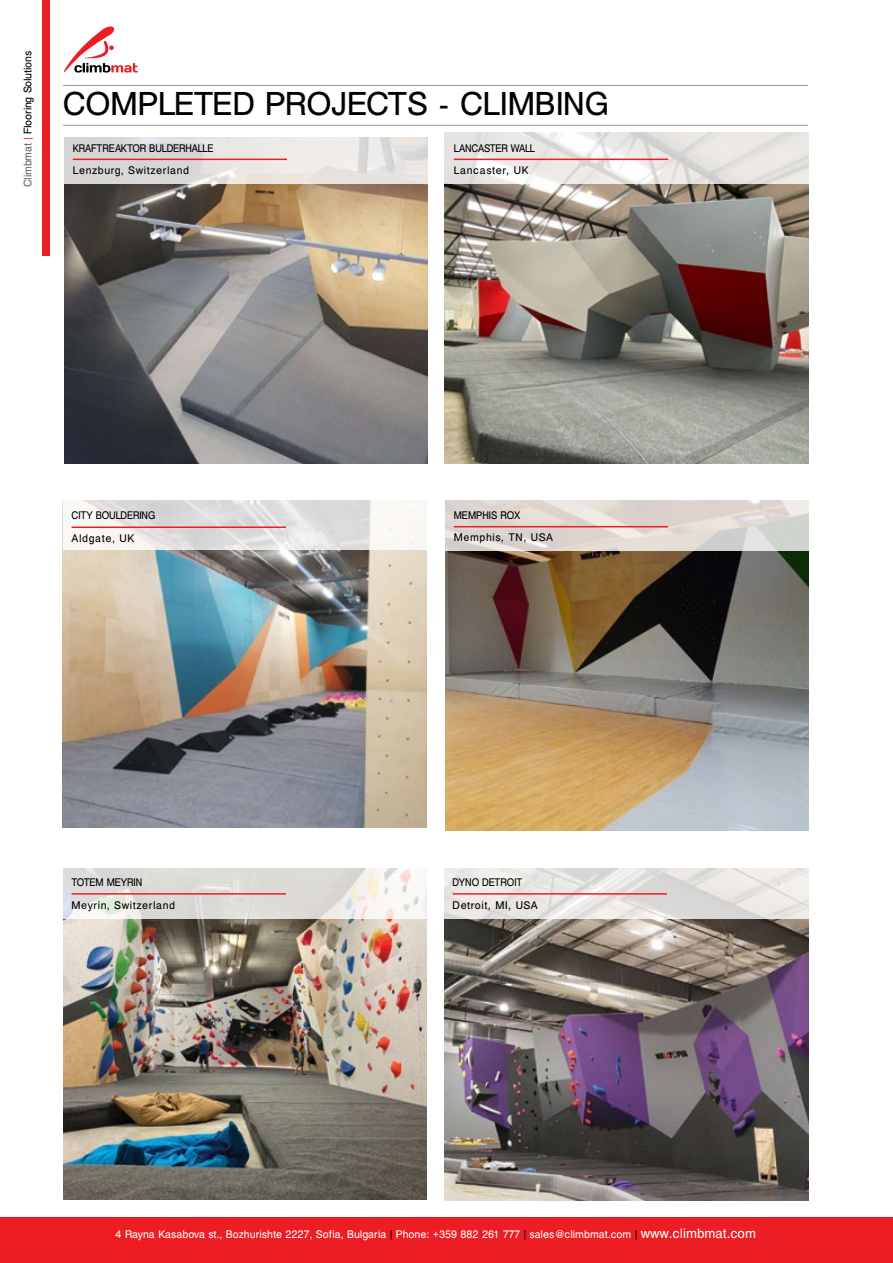
<style>
.page{position:relative;width:893px;height:1263px;background:#fff}
.page>*{position:absolute;margin:0;border:0;box-sizing:border-box;transform-origin:0 0}
.t1{font:36px "Helen Bg";color:#000}
.t2{font:12px "Helen Bg";color:#fff}
.t3{font:12px "Helen Bg";letter-spacing:.05em;color:#000}
.t4{font:12px "Helen Bg";color:#000;scale:.9 1}
.t5{font:12px "Helen Bg";letter-spacing:-.02em;color:#000;scale:.9 1}
.t6{font:12px "Helen Bg";color:#000}
.s1{color:#636466}
.s2{color:#ed1d24}
.s3{color:#000}
.s4{font-size:15px}
</style>
<div class="page">
<div style="left:42px;top:0;width:8px;height:256px;background:#ed1d24"></div>
<svg style="left:63px;top:26px;width:75px;height:47px"></svg>
<img style="left:444px;top:918px;width:364px;height:282px">
<img style="left:64px;top:184px;width:363px;height:279px">
<img style="left:444px;top:184px;width:364px;height:279px">
<hr style="left:63px;top:125px;width:745px;height:1px;background:#939598">
<hr style="left:63px;top:85px;width:745px;height:1px;background:#939598">
<img style="left:63px;top:550px;width:363px;height:278px">
<svg style="left:63px;top:500px;width:363px;height:50px"></svg>
<hr style="left:72px;top:526px;width:214px;height:2px;background:#ed1d24">
<img style="left:63px;top:918px;width:363px;height:281px">
<svg style="left:63px;top:868px;width:363px;height:50px;fill:#dddcd9"></svg>
<hr style="left:72px;top:893px;width:214px;height:2px;background:#ed1d24">
<svg style="left:444px;top:868px;width:364px;height:50px;background:#e6e3e1"></svg>
<hr style="left:453px;top:893px;width:214px;height:2px;background:#ed1d24">
<svg style="left:444px;top:132px;width:365px;height:52px;background:#e8e5e3"></svg>
<svg style="left:64px;top:137px;width:363px;height:47px;background:#e2dfdd"></svg>
<hr style="left:454px;top:159px;width:214px;height:1px;background:#ed1d24">
<hr style="left:73px;top:159px;width:214px;height:1px;background:#ed1d24">
<img style="left:445px;top:551px;width:363px;height:279px">
<svg style="left:445px;top:500px;width:363px;height:51px;background:#ded7d2"></svg>
<hr style="left:454px;top:526px;width:214px;height:1px;background:#ed1d24">
<div style="left:0;top:1217px;width:893px;height:46px;background:#ed1d24"></div>
<p class="t6" style="left:23px;top:187px;width:138px;rotate:-90deg"><span class="s1">Climbmat</span> <span class="s2">|</span> Flooring Solutions</p>
<h1 class="t1" style="left:63px;top:90px;width:547px">COMPLETED PROJECTS - CLIMBING</h1>
<p class="t5" style="left:73px;top:143px;width:158px">KRAFTREAKTOR BULDERHALLE</p>
<p class="t5" style="left:454px;top:143px;width:92px">LANCASTER WALL</p>
<p class="t3" style="left:73px;top:166px;width:118px">Lenzburg, Switzerland</p>
<p class="t3" style="left:454px;top:166px;width:76px">Lancaster, UK</p>
<p class="t4" style="left:72px;top:511px;width:95px">CITY BOULDERING</p>
<p class="t3" style="left:72px;top:533px;width:64px">Aldgate, UK</p>
<p class="t4" style="left:454px;top:510px;width:75px">MEMPHIS ROX</p>
<p class="t3" style="left:454px;top:533px;width:101px">Memphis, TN, USA</p>
<p class="t4" style="left:72px;top:878px;width:80px">TOTEM MEYRIN</p>
<p class="t3" style="left:72px;top:900px;width:105px">Meyrin, Switzerland</p>
<p class="t4" style="left:453px;top:878px;width:79px">DYNO DETROIT</p>
<p class="t3" style="left:453px;top:900px;width:87px">Detroit, MI, USA</p>
<p class="t2" style="left:116px;top:1229px;width:642px">4 Rayna Kasabova st., Bozhurishte 2227, Sofia, Bulgaria <span class="s3">|</span> Phone: +359 882 261 777 <span class="s3">|</span> sales@climbmat.com <span class="s3">|</span> <span class="s4">www.climbmat.com</span></p>
</div>
